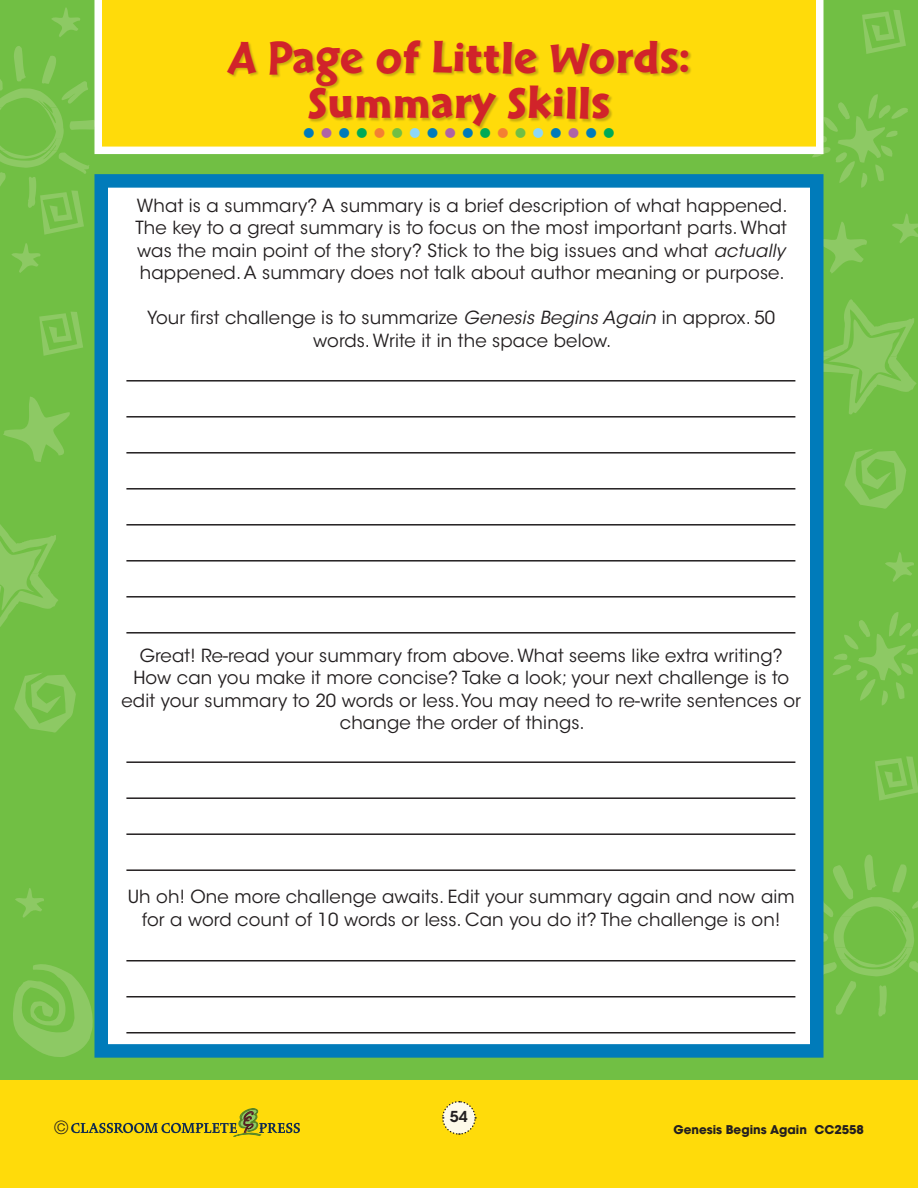
<style>
.page{position:relative;width:918px;height:1188px;background:#fff}
.page>*{position:absolute;margin:0;border:0;box-sizing:border-box;transform-origin:0 0}
.TG_Main_Header{font:46.5px/45px "Cal Sans Heavy KB";letter-spacing:.02em;color:#d1232a;text-align:center}
.t1{font:700 42px "Futura";color:#007bba}
.body_copy_AG_12_15{font:18px/22.5px "ITC Avant Garde Std";letter-spacing:.01em;color:#231f20;text-align:center}
.t2{font:600 15px "ITC Avant Garde Std";color:#231f20}
.t3{font:700 12px "ITC Avant Garde Std";color:#231f20}
.s1{color:#af63a5}
.s2{color:#00aa56}
.s3{color:#f48032}
.s4{color:#71bf44}
.s5{color:#8dd7f7}
.s6{font-style:italic}
</style>
<div class="page">
<div style="left:0;top:1080px;width:918px;height:108px;background:#ffdb0a"></div>
<svg style="left:71px;top:1109px;width:229px;height:28px"></svg>
<svg style="left:442px;top:1101px;width:35px;height:34px"></svg>
<div style="left:0;top:0;width:918px;height:1080px;background:#71bf44"></div>
<svg style="left:824px;top:855px;width:94px;height:162px"></svg>
<svg style="left:824px;top:299px;width:93px;height:116px"></svg>
<svg style="left:845px;top:449px;width:61px;height:60px"></svg>
<svg style="left:833px;top:612px;width:85px;height:93px"></svg>
<svg style="left:875px;top:756px;width:43px;height:45px"></svg>
<svg style="left:885px;top:552px;width:29px;height:30px"></svg>
<svg style="left:892px;top:213px;width:26px;height:30px"></svg>
<svg style="left:827px;top:94px;width:81px;height:94px"></svg>
<svg style="left:862px;top:10px;width:44px;height:44px"></svg>
<svg style="left:824px;top:222px;width:43px;height:51px"></svg>
<svg style="left:13px;top:964px;width:80px;height:93px"></svg>
<svg style="left:14px;top:673px;width:62px;height:60px"></svg>
<svg style="left:3px;top:397px;width:67px;height:65px"></svg>
<svg style="left:51px;top:8px;width:29px;height:29px"></svg>
<svg style="left:11px;top:243px;width:30px;height:30px"></svg>
<svg style="left:0;top:46px;width:91px;height:189px"></svg>
<svg style="left:0;top:524px;width:58px;height:103px"></svg>
<svg style="left:39px;top:312px;width:44px;height:44px"></svg>
<svg style="left:15px;top:888px;width:29px;height:30px"></svg>
<svg style="left:91px;top:0;width:736px;height:157px;background:#f8dd26"></svg>
<div style="left:94px;top:174px;width:730px;height:884px;background:#fff;border:14px solid #007bba"></div>
<div style="left:227px;top:40px;width:465px;height:90px;background:#231f20;opacity:.25"></div>
<hr style="left:126px;top:960px;width:669px;height:2px;background:#231f20">
<hr style="left:126px;top:996px;width:669px;height:2px;background:#231f20">
<hr style="left:126px;top:1032px;width:669px;height:2px;background:#231f20">
<hr style="left:126px;top:761px;width:669px;height:2px;background:#231f20">
<hr style="left:126px;top:797px;width:669px;height:2px;background:#231f20">
<hr style="left:126px;top:833px;width:669px;height:2px;background:#231f20">
<hr style="left:126px;top:869px;width:669px;height:2px;background:#231f20">
<hr style="left:126px;top:380px;width:669px;height:2px;background:#231f20">
<hr style="left:126px;top:416px;width:669px;height:2px;background:#231f20">
<hr style="left:126px;top:452px;width:669px;height:2px;background:#231f20">
<hr style="left:126px;top:488px;width:669px;height:2px;background:#231f20">
<hr style="left:126px;top:524px;width:669px;height:2px;background:#231f20">
<hr style="left:126px;top:560px;width:669px;height:2px;background:#231f20">
<hr style="left:126px;top:596px;width:669px;height:2px;background:#231f20">
<hr style="left:126px;top:632px;width:669px;height:2px;background:#231f20">
<p class="TG_Main_Header" style="left:229px;top:36px;width:462px">A Page of Little Words:<br>Summary Skills</p>
<p class="t1" style="left:302px;top:91px;width:316px">.<span class="s1">.</span>.<span class="s2">.</span><span class="s3">.</span><span class="s4">.</span><span class="s5">.</span>.<span class="s1">.</span>.<span class="s2">.</span><span class="s3">.</span><span class="s4">.</span><span class="s5">.</span>.<span class="s1">.</span>.<span class="s2">.</span></p>
<p class="body_copy_AG_12_15" style="left:136px;top:194px;width:654px;text-align:left">What is a summary? A summary is a brief description of what happened.<br>The key to a great summary is to focus on the most important parts. What was the main point of the story? Stick to the big issues and what <span class="s6">actually </span>happened. A summary does not talk about author meaning or purpose.</p>
<p class="body_copy_AG_12_15" style="left:147px;top:307px;width:630px">Your first challenge is to summarize <span class="s6">Genesis Begins Again</span> in approx. 50 words. Write it in the space below.</p>
<p class="body_copy_AG_12_15" style="left:121px;top:644px;width:681px">Great! Re-read your summary from above. What seems like extra writing?<br>How can you make it more concise? Take a look; your next challenge is to edit your summary to 20 words or less. You may need to re-write sentences or change the order of things.</p>
<p class="body_copy_AG_12_15" style="left:128px;top:886px;width:669px">Uh oh! One more challenge awaits. Edit your summary again and now aim for a word count of 10 words or less. Can you do it? The challenge is on!</p>
<p class="t2" style="left:450px;top:1107px;width:20px">54</p>
<p class="body_copy_AG_12_15" style="left:54px;top:1116px;width:16px">©</p>
<p class="t3" style="left:673px;top:1122px;width:192px">Genesis Begins Again CC2558</p>
</div>
